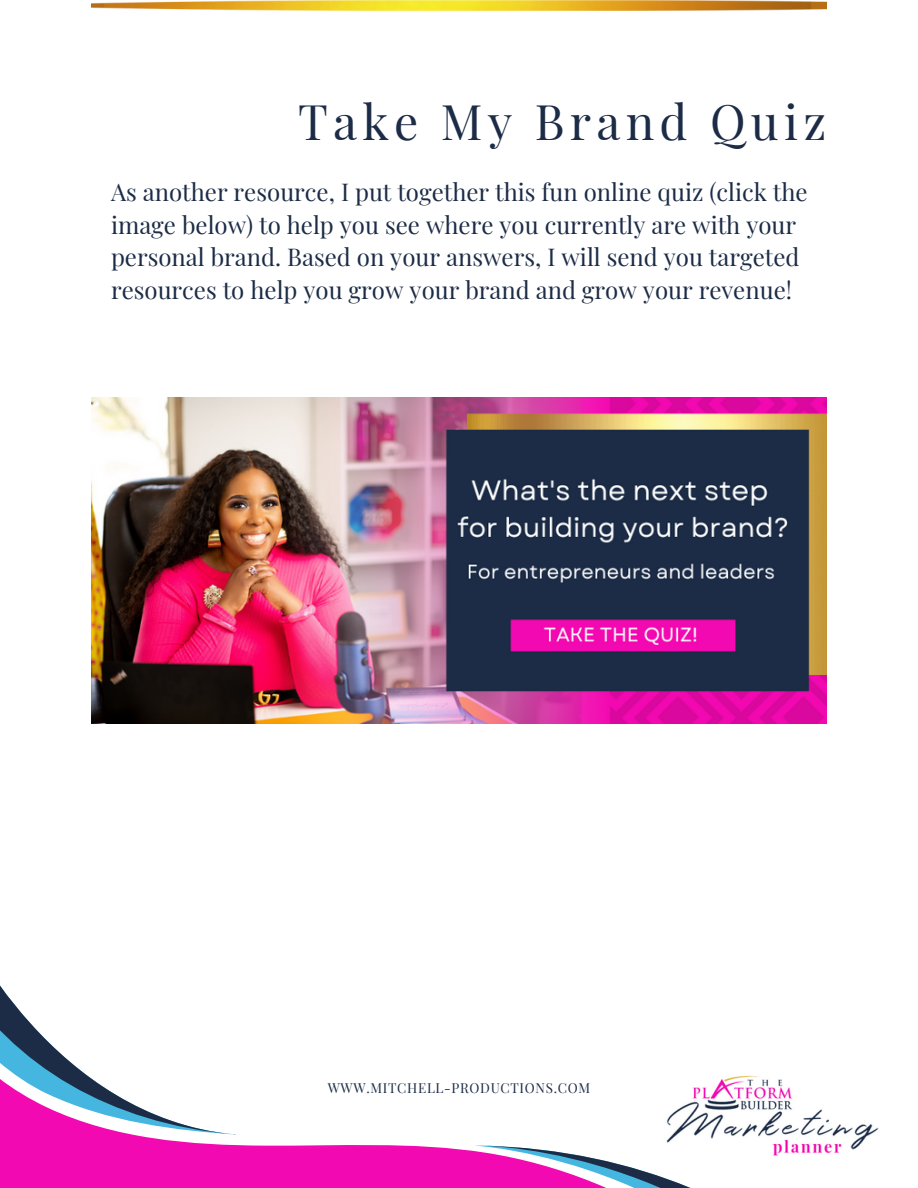
<style>
.page{position:relative;width:918px;height:1188px;background:#fff}
.page>*{position:absolute;margin:0;border:0;box-sizing:border-box;transform-origin:0 0}
.t1{font:48px "Playfair Display";letter-spacing:.11em;color:#1c2c46}
.t2{font:24px/32.7px "Playfair Display";color:#1c2c46}
.t3{font:13.5px "Playfair Display";letter-spacing:.05em;color:#1c2c46}
</style>
<div class="page">
<svg style="left:0;top:1135px;width:473px;height:53px;background:#f429bb"></svg>
<svg style="left:473px;top:1145px;width:218px;height:43px"></svg>
<svg style="left:0;top:985px;width:230px;height:149px"></svg>
<img style="left:654px;top:1075px;width:225px;height:87px">
<img style="left:92px;top:0;width:734px;height:10px">
<img style="left:92px;top:397px;width:734px;height:326px">
<h1 class="t1" style="left:298px;top:88px;width:529px">Take My Brand Quiz</h1>
<p class="t2" style="left:111px;top:175px;width:698px">As another resource, I put together this fun online quiz (click the image below) to help you see where you currently are with your personal brand. Based on your answers, I will send you targeted resources to help you grow your brand and grow your revenue!</p>
<p class="t3" style="left:328px;top:1078px;width:264px">WWW.MITCHELL-PRODUCTIONS.COM</p>
</div>
